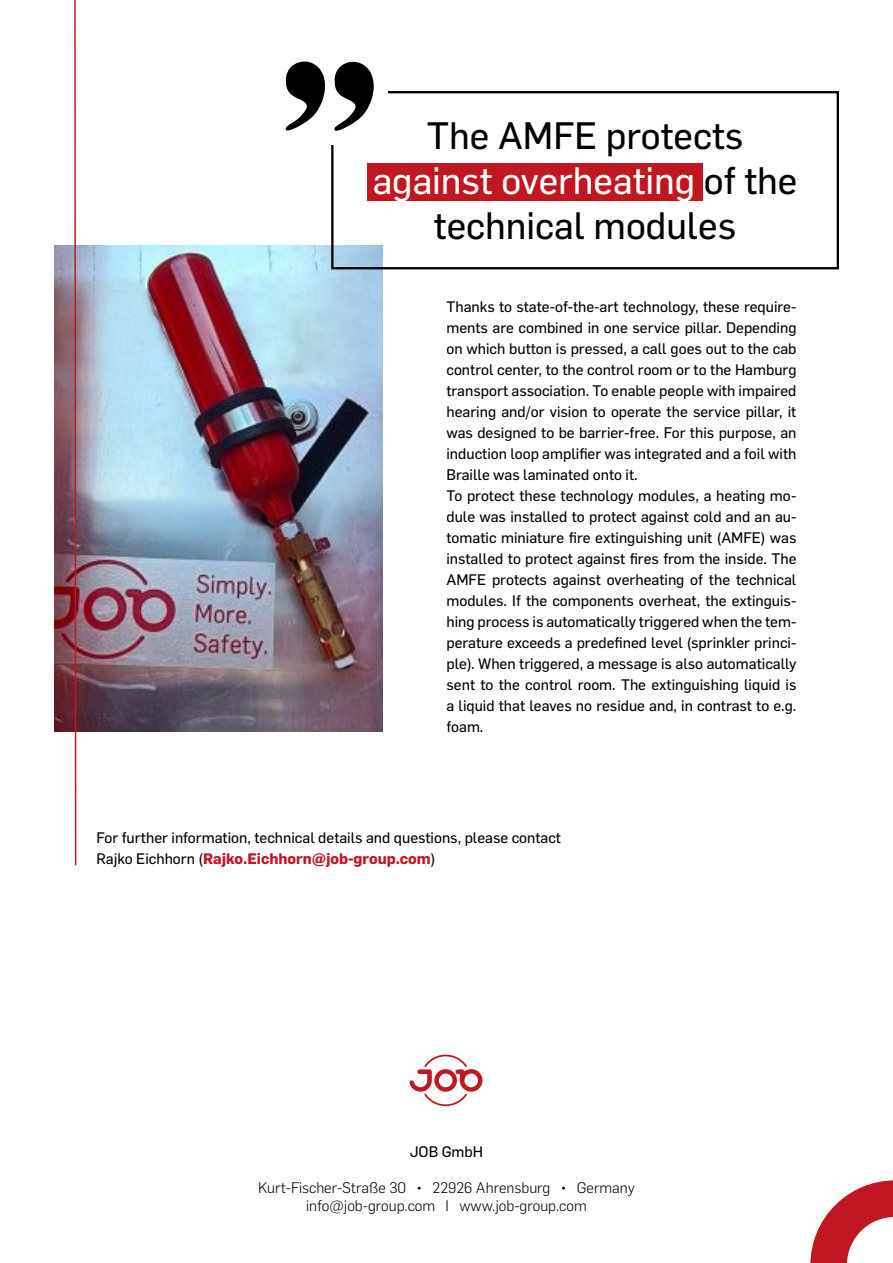
<style>
.page{position:relative;width:893px;height:1263px;background:#fff}
.page>*{position:absolute;margin:0;border:0;box-sizing:border-box;transform-origin:0 0}
.t1{font:37.5px/45px "Flama Basic";color:#000;text-align:center}
.t2{font:15px/21px "Flama Basic";color:#000}
.t3{font:300 15px/18px "Flama";color:#000;text-align:center}
.t4{font:700 15px "Flama";color:#c11721}
.s1{color:#fff}
.s2{font-family:"Flama Basic";font-weight:400;color:#000}
</style>
<div class="page">
<img style="left:54px;top:245px;width:329px;height:487px">
<div style="left:367px;top:163px;width:336px;height:38px;background:#c11721"></div>
<svg style="left:73px;top:0;width:4px;height:866px"></svg>
<div style="left:331px;top:91px;width:508px;height:178px;border:2px solid #000"></div>
<div style="left:278px;top:55px;width:109px;height:90px;background:#fff"></div>
<svg style="left:285px;top:61px;width:40px;height:70px"></svg>
<svg style="left:334px;top:61px;width:40px;height:70px"></svg>
<svg style="left:810px;top:1180px;width:83px;height:83px"></svg>
<svg style="left:409px;top:1054px;width:73px;height:52px"></svg>
<h1 class="t1" style="left:373px;top:112px;width:426px">The AMFE protects <span class="s1">against overheating</span> of the technical modules</h1>
<p class="t2" style="left:446px;top:295px;width:351px">Thanks to state-of-the-art technology, these require&shy;ments are combined in one service pillar. Depending on which button is pressed, a call goes out to the cab control center, to the control room or to the Hamburg transport association. To enable people with impaired hearing and/or vision to operate the service pillar, it was designed to be barrier-free. For this purpose, an induction loop amplifier was integrated and a foil with Braille was laminated onto it.<br>To protect these technology modules, a heating mo&shy;dule was installed to protect against cold and an au&shy;tomatic miniature fire extinguishing unit (AMFE) was installed to protect against fires from the inside. The AMFE protects against overheating of the technical modules. If the components overheat, the extinguis&shy;hing process is automatically triggered when the tem&shy;perature exceeds a predefined level (sprinkler princi&shy;ple). When triggered, a message is also automatically sent to the control room. The extinguishing liquid is a liquid that leaves no residue and, in contrast to e.g. foam.</p>
<p class="t2" style="left:97px;top:826px;width:466px">For further information, technical details and questions, please contact</p>
<p class="t4" style="left:97px;top:847px;width:340px"><span class="s2">Rajko Eichhorn (</span>Rajko.Eichhorn@job-group.com<span class="s2">)</span></p>
<p class="t2" style="left:410px;top:1141px;width:75px">JOB GmbH</p>
<p class="t3" style="left:258px;top:1178px;width:378px">Kurt-Fischer-Straße 30 • 22926 Ahrensburg • Germany info@job-group.com I www.job-group.com</p>
</div>
